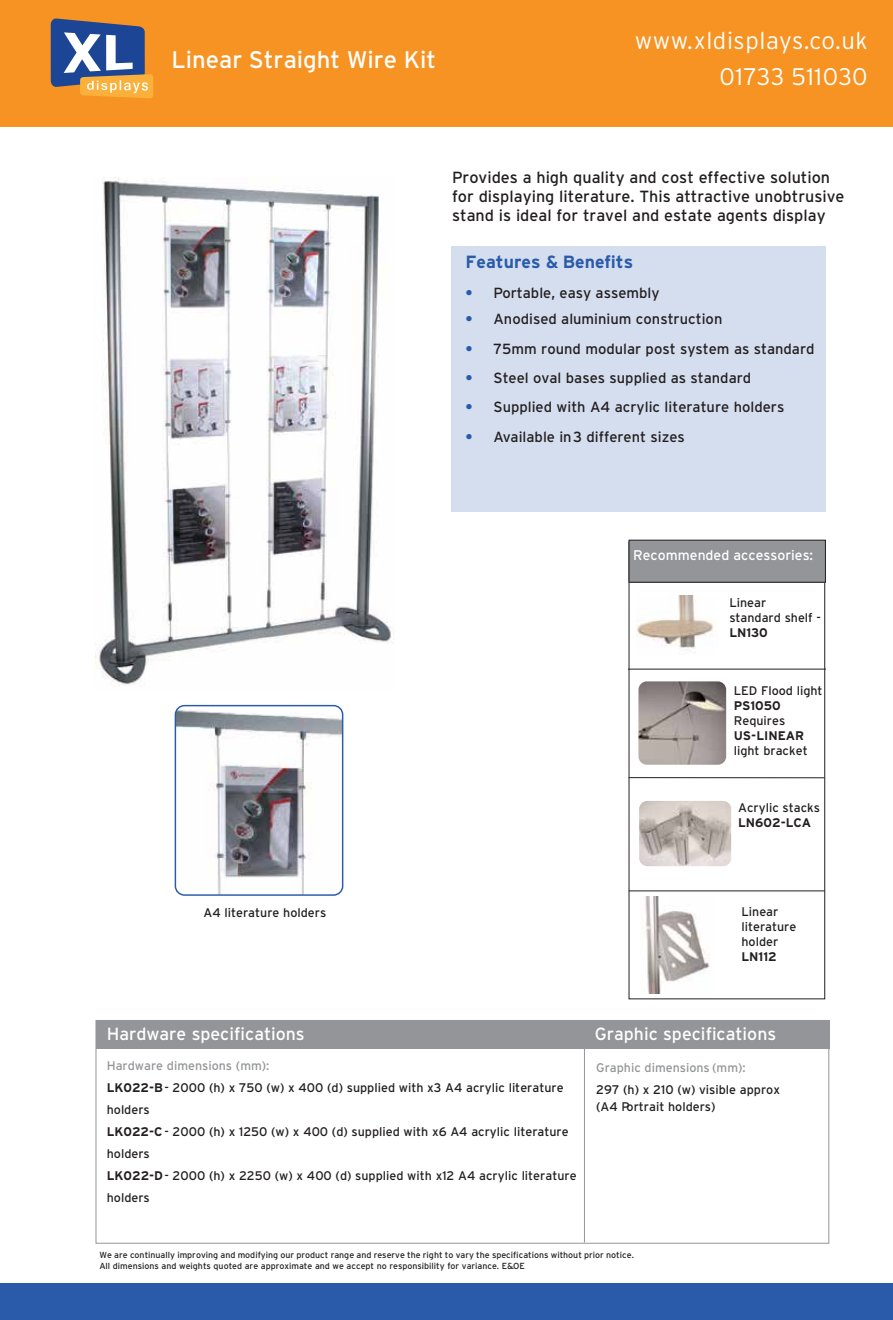
<style>
.page{position:relative;width:893px;height:1320px;background:#fff}
.page>*{position:absolute;margin:0;border:0;box-sizing:border-box;transform-origin:0 0}
.t1{font:300 24px/36px "Interstate";letter-spacing:.025em;color:#fff;text-align:right}
.t2{font:24px "Interstate";color:#fff}
.t3{font:17.7px "Interstate";color:#fff}
.t4{font:700 17.7px "Interstate";color:#2a5baa}
.t5{font:16.2px/19.4px "Interstate";color:#231f20}
.t6{font:14.7px "Interstate";color:#231f20}
.t7{font:13.95px "Interstate";color:#fff}
.t8{font:12.45px/22px "Interstate";color:#231f20}
.t9{font:700 12.45px "Interstate";color:#231f20}
.t10{font:12.45px "Interstate";color:#939598}
.t11{font:8.85px/10.6px "Interstate";color:#231f20}
.s1{font-weight:700;color:#2a5baa}
.s2{color:#939598}
.s3{font-weight:700}
</style>
<div class="page">
<div style="left:96px;top:1020px;width:734px;height:28px;background:#939598"></div>
<div style="left:451px;top:246px;width:374px;height:265px;background:#d5deee"></div>
<img style="left:95px;top:178px;width:299px;height:507px">
<img style="left:176px;top:706px;width:166px;height:188px">
<div style="left:175px;top:705px;width:168px;height:191px;border:1px solid #2a5baa;border-radius:9px"></div>
<div style="left:628px;top:542px;width:197px;height:457px;border:1px solid #231f20"></div>
<div style="left:629px;top:540px;width:196px;height:42px;background:#939598"></div>
<div style="left:628px;top:540px;width:197px;height:43px;border:1px solid #231f20"></div>
<hr style="left:628px;top:669px;width:198px;height:1px;background:#231f20">
<hr style="left:628px;top:777px;width:196px;height:1px;background:#231f20">
<img style="left:636px;top:596px;width:78px;height:54px">
<img style="left:638px;top:681px;width:88px;height:84px">
<img style="left:639px;top:801px;width:92px;height:65px">
<hr style="left:584px;top:1047px;width:1px;height:195px;background:#939598">
<hr style="left:628px;top:891px;width:196px;height:1px;background:#231f20">
<img style="left:643px;top:896px;width:67px;height:98px">
<div style="left:0;top:0;width:892px;height:126px;background:#f69323"></div>
<svg style="left:51px;top:18px;width:102px;height:80px"></svg>
<div style="left:0;top:1283px;width:892px;height:37px;background:#2a5baa"></div>
<h1 class="t2" style="left:171px;top:45px;width:266px">Linear Straight Wire Kit</h1>
<h1 class="t1" style="left:634px;top:22px;width:234px">www.xldisplays.co.uk<br>01733 511030</h1>
<h3 class="t5" style="left:452px;top:167px;width:394px">Provides a high quality and cost effective solution for displaying literature. This attractive unobtrusive stand is ideal for travel and estate agents display</h3>
<h2 class="t4" style="left:465px;top:251px;width:169px">Features &amp; Benefits</h2>
<p class="t6" style="left:465px;top:284px;width:195px"><span class="s1">•</span> Portable, easy assembly</p>
<p class="t6" style="left:465px;top:310px;width:258px"><span class="s1">•</span> Anodised aluminium construction</p>
<p class="t6" style="left:465px;top:339px;width:350px"><span class="s1">•</span> 75mm round modular post system as standard</p>
<p class="t6" style="left:465px;top:369px;width:287px"><span class="s1">•</span> Steel oval bases supplied as standard</p>
<p class="t6" style="left:465px;top:398px;width:320px"><span class="s1">•</span> Supplied with A4 acrylic literature holders</p>
<p class="t6" style="left:465px;top:428px;width:221px"><span class="s1">•</span> Available in3 different sizes</p>
<p class="t8" style="left:203px;top:902px;width:124px">A4 literature holders</p>
<h2 class="t3" style="left:107px;top:1023px;width:199px">Hardware specifications</h2>
<p class="t7" style="left:633px;top:547px;width:181px">Recommended accessories:</p>
<p class="t8" style="left:729px;top:595px;width:93px;line-height:15px">Linear<br>standard shelf -</p>
<p class="t9" style="left:729px;top:625px;width:40px">LN130</p>
<p class="t8" style="left:733px;top:679px;width:90px">LED Flood light</p>
<p class="t9" style="left:733px;top:698px;width:49px">PS1050</p>
<p class="t8" style="left:733px;top:709px;width:53px">Requires</p>
<p class="t9" style="left:733px;top:728px;width:72px">US-LINEAR</p>
<p class="t8" style="left:733px;top:739px;width:75px">light bracket</p>
<p class="t8" style="left:738px;top:797px;width:83px">Acrylic stacks</p>
<p class="t9" style="left:738px;top:815px;width:75px">LN602-LCA</p>
<p class="t8" style="left:741px;top:904px;width:56px;line-height:15px">Linear literature holder</p>
<p class="t9" style="left:741px;top:949px;width:37px">LN112</p>
<h2 class="t3" style="left:595px;top:1023px;width:183px">Graphic specifications</h2>
<p class="t8" style="left:107px;top:1054px;width:471px"><span class="s2">Hardware dimensions (mm):<br></span><span class="s3">LK022-B</span>- 2000 (h) x 750 (w) x 400 (d) supplied with x3 A4 acrylic literature holders<br><span class="s3">LK022-C</span> - 2000 (h) x 1250 (w) x 400 (d) supplied with x6 A4 acrylic literature holders<br><span class="s3">LK022-D</span>- 2000 (h) x 2250 (w) x 400 (d) supplied with x12 A4 acrylic literature holders</p>
<p class="t10" style="left:596px;top:1060px;width:151px">Graphic dimensions (mm):</p>
<p class="t8" style="left:596px;top:1080px;width:185px;line-height:17.7px">297 (h) x 210 (w) visible approx (A4 Portrait holders)</p>
<p class="t11" style="left:99px;top:1250px;width:536px">We are continually improving and modifying our product range and reserve the right to vary the specifications without prior notice.<br>All dimensions and weights quoted are approximate and we accept no responsibility for variance. E&amp;OE</p>
<p class="t11" style="left:512px;top:1260px;width:4px">.</p>
</div>
